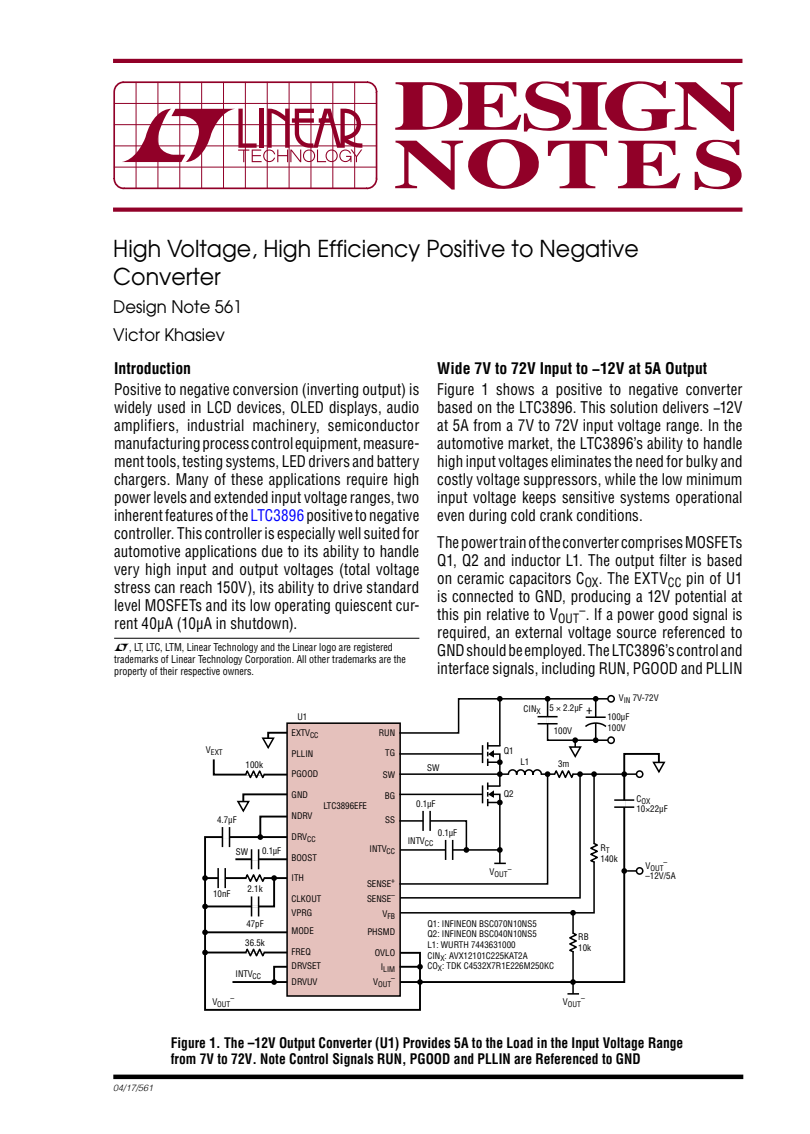
<style>
.page{position:relative;width:810px;height:1134px;background:#fff}
.page>*{position:absolute;margin:0;border:0;box-sizing:border-box;transform-origin:0 0}
.t1{font:23.25px/28px "Avant Garde";color:#000;scale:.95 1}
.t2{font:17.25px/28px "Avant Garde";color:#000;scale:.95 1}
.t3{font:15.75px/18px "Linear Helv Cond";letter-spacing:.005em;color:#000;text-align:justify;scale:.95 1}
.t4{font:700 15.75px "Linear Helv Cond";color:#000}
.t5{font:700 14.25px/15.8px "Linear Helv Cond";color:#000;scale:.95 1}
.t6{font:12.75px "Linear Helv Cond";color:#000}
.t7{font:10.5px/12px "Linear Helv Cond";color:#000;scale:.95 1}
.t8{font:italic 300 9px "Helvetica";color:#000}
.t9{font:8.85px/10.6px "Linear Helv Cond";color:#000}
.t10{font:7.65px "Linear Helv Cond";color:#000}
.s1{color:#00f}
</style>
<div class="page">
<hr style="left:113px;top:1075px;width:630px;height:4px;background:#000">
<hr style="left:113px;top:59px;width:629px;height:4px;background:#910028">
<svg style="left:113px;top:208px;width:629px;height:4px;fill:#910028"></svg>
<svg style="left:113px;top:81px;width:265px;height:109px"></svg>
<hr style="left:354px;top:82px;width:1px;height:106px;background:#910028">
<hr style="left:333px;top:82px;width:1px;height:106px;background:#910028">
<hr style="left:311px;top:82px;width:1px;height:106px;background:#910028">
<hr style="left:289px;top:82px;width:1px;height:106px;background:#910028">
<hr style="left:267px;top:82px;width:1px;height:106px;background:#910028">
<hr style="left:245px;top:82px;width:1px;height:106px;background:#910028">
<hr style="left:223px;top:82px;width:1px;height:106px;background:#910028">
<hr style="left:201px;top:82px;width:1px;height:106px;background:#910028">
<hr style="left:180px;top:82px;width:1px;height:106px;background:#910028">
<hr style="left:158px;top:82px;width:1px;height:106px;background:#910028">
<hr style="left:136px;top:82px;width:1px;height:106px;background:#910028">
<hr style="left:114px;top:103px;width:263px;height:1px;background:#910028">
<hr style="left:114px;top:124px;width:263px;height:1px;background:#910028">
<hr style="left:114px;top:146px;width:263px;height:1px;background:#910028">
<hr style="left:114px;top:167px;width:263px;height:1px;background:#910028">
<svg style="left:395px;top:81px;width:347px;height:109px"></svg>
<div style="left:287px;top:723px;width:113px;height:273px;background:#e5c1bc"></div>
<svg style="left:212px;top:757px;width:76px;height:21px"></svg>
<svg style="left:661px;top:762px;width:5px;height:8px"></svg>
<hr style="left:572px;top:914px;width:2px;height:80px;background:#000">
<svg style="left:203px;top:916px;width:219px;height:95px"></svg>
<div style="left:607px;top:736px;width:8px;height:8px;border:2px solid #000;border-radius:50%"></div>
<div style="left:607px;top:695px;width:8px;height:8px;border:2px solid #000;border-radius:50%"></div>
<svg style="left:398px;top:753px;width:263px;height:231px"></svg>
<hr style="left:400px;top:966px;width:20px;height:2px;background:#000">
<svg style="left:262px;top:731px;width:26px;height:18px"></svg>
<hr style="left:206px;top:931px;width:81px;height:2px;background:#000">
<hr style="left:206px;top:952px;width:81px;height:1px;background:#000">
<hr style="left:232px;top:981px;width:55px;height:2px;background:#000">
<svg style="left:271px;top:965px;width:18px;height:20px"></svg>
<svg style="left:202px;top:792px;width:86px;height:124px"></svg>
<svg style="left:245px;top:948px;width:20px;height:9px"></svg>
<svg style="left:623px;top:801px;width:3px;height:5px"></svg>
<hr style="left:614px;top:799px;width:20px;height:2px;background:#000">
<hr style="left:614px;top:806px;width:20px;height:2px;background:#000">
<svg style="left:569px;top:932px;width:8px;height:21px"></svg>
<svg style="left:567px;top:993px;width:12px;height:2px"></svg>
<hr style="left:114px;top:638px;width:305px;height:1px;background:#000">
<svg style="left:646px;top:808px;width:4px;height:4px"></svg>
<svg style="left:398px;top:696px;width:216px;height:220px"></svg>
<h1 class="t1" style="left:113px;top:234px;width:555px">High Voltage, High Efficiency Positive to Negative<br>Converter</h1>
<p class="t2" style="left:113px;top:293px;width:137px">Design Note 561<br>Victor Khasiev</p>
<p class="t4" style="left:114px;top:358px;width:79px">Introduction</p>
<p class="t3" style="left:114px;top:380px;width:323px">Positive to negative conversion (inverting output) is widely used in LCD devices, OLED displays, audio amplifiers, industrial machinery, semiconductor manufacturing process control equipment, measure&shy;ment tools, testing systems, LED drivers and battery chargers. Many of these applications require high power levels and extended input voltage ranges, two inherent features of the <span class="s1">LTC3896</span> positive to negative controller. This controller is especially well suited for automotive applications due to its ability to handle very high input and output voltages (total voltage stress can reach 150V), its ability to drive standard level MOSFETs and its low operating quiescent cur&shy;rent 40µA (10µA in shutdown).</p>
<p class="t7" style="left:114px;top:641px;width:309px;text-indent:15px">, LT, LTC, LTM, Linear Technology and the Linear logo are registered trademarks of Linear Technology Corporation. All other trademarks are the property of their respective owners.</p>
<p class="t4" style="left:437px;top:358px;width:271px">Wide 7V to 72V Input to −12V at 5A Output</p>
<p class="t3" style="left:437px;top:380px;width:323px">Figure 1 shows a positive to negative converter based on the LTC3896. This solution delivers −12V at 5A from a 7V to 72V input voltage range. In the automotive market, the LTC3896’s ability to handle high input voltages eliminates the need for bulky and costly voltage suppressors, while the low minimum input voltage keeps sensitive systems operational even during cold crank conditions.</p>
<p class="t3" style="left:437px;top:533px;width:323px">The power train of the converter comprises MOSFETs Q1, Q2 and inductor L1. The output filter is based on ceramic capacitors C<sub>OX</sub>. The EXTV<sub>CC</sub> pin of U1 is connected to GND, producing a 12V potential at this pin relative to V<sub>OUT</sub><sup>–</sup>. If a power good signal is required, an external voltage source referenced to GND should be employed. The LTC3896’s control and interface signals, including RUN, PGOOD and PLLIN</p>
<p class="t10" style="left:206px;top:747px;width:18px"><sup>V</sup>EXT</p>
<p class="t9" style="left:246px;top:759px;width:19px">100k</p>
<p class="t9" style="left:217px;top:815px;width:21px">4.7µF</p>
<p class="t9" style="left:236px;top:847px;width:14px">SW</p>
<p class="t9" style="left:262px;top:845px;width:21px">0.1µF</p>
<p class="t9" style="left:213px;top:888px;width:19px">10nF</p>
<p class="t9" style="left:248px;top:883px;width:17px">2.1k</p>
<p class="t9" style="left:246px;top:918px;width:19px">47pF</p>
<p class="t9" style="left:245px;top:938px;width:21px">36.5k</p>
<p class="t9" style="left:236px;top:969px;width:27px">INTV<sub>CC</sub></p>
<p class="t10" style="left:212px;top:999px;width:20px"><sup>V</sup>OUT</p>
<p class="t10" style="left:230px;top:993px;width:5px">–</p>
<p class="t9" style="left:298px;top:711px;width:11px">U1</p>
<p class="t9" style="left:292px;top:727px;width:29px">EXTV<sub>CC</sub></p>
<p class="t9" style="left:379px;top:727px;width:18px">RUN</p>
<p class="t9" style="left:385px;top:748px;width:11px">TG</p>
<p class="t9" style="left:383px;top:769px;width:14px">SW</p>
<p class="t9" style="left:385px;top:790px;width:12px">BG</p>
<p class="t9" style="left:385px;top:815px;width:11px">SS</p>
<p class="t9" style="left:370px;top:844px;width:27px">INTV<sub>CC</sub></p>
<p class="t9" style="left:292px;top:748px;width:23px">PLLIN</p>
<p class="t9" style="left:292px;top:768px;width:28px">PGOOD</p>
<p class="t9" style="left:292px;top:789px;width:18px">GND</p>
<p class="t9" style="left:292px;top:810px;width:22px">NDRV</p>
<p class="t9" style="left:324px;top:801px;width:45px">LTC3896EFE</p>
<p class="t9" style="left:292px;top:831px;width:26px">DRV<sub>CC</sub></p>
<p class="t9" style="left:292px;top:852px;width:27px">BOOST</p>
<p class="t9" style="left:292px;top:892px;width:31px;line-height:14px">CLKOUT<br>VPRG</p>
<p class="t9" style="left:292px;top:925px;width:24px">MODE</p>
<p class="t9" style="left:292px;top:958px;width:31px;line-height:15.9px">DRVSET<br>DRVUV</p>
<p class="t9" style="left:292px;top:872px;width:14px">ITH</p>
<p class="t9" style="left:367px;top:876px;width:30px;line-height:15.1px">SENSE<sup>+<br></sup>SENSE<sup>–</sup></p>
<p class="t10" style="left:383px;top:911px;width:14px"><sup>V</sup>FB</p>
<p class="t9" style="left:367px;top:927px;width:29px">PHSMD</p>
<p class="t9" style="left:375px;top:947px;width:22px">OVLO</p>
<p class="t10" style="left:381px;top:964px;width:16px"><sup>I</sup>LIM</p>
<p class="t9" style="left:292px;top:946px;width:21px">FREQ</p>
<p class="t10" style="left:373px;top:979px;width:20px"><sup>V</sup>OUT</p>
<p class="t10" style="left:391px;top:973px;width:5px">–</p>
<p class="t9" style="left:427px;top:762px;width:14px">SW</p>
<p class="t9" style="left:416px;top:799px;width:21px">0.1µF</p>
<p class="t9" style="left:438px;top:827px;width:21px">0.1µF</p>
<p class="t9" style="left:408px;top:835px;width:27px">INTV<sub>CC</sub></p>
<p class="t9" style="left:524px;top:704px;width:19px">CIN<sub>X</sub></p>
<p class="t9" style="left:504px;top:746px;width:11px">Q1</p>
<p class="t9" style="left:520px;top:756px;width:10px">L1</p>
<p class="t9" style="left:504px;top:788px;width:11px">Q2</p>
<p class="t9" style="left:549px;top:703px;width:35px">5 2.2µF</p>
<p class="t6" style="left:586px;top:701px;width:8px">+</p>
<p class="t9" style="left:554px;top:725px;width:20px">100V</p>
<p class="t9" style="left:558px;top:759px;width:13px">3m</p>
<p class="t9" style="left:619px;top:692px;width:41px">V<sub>IN</sub> 7V-72V</p>
<p class="t9" style="left:608px;top:712px;width:23px">100µF<br>100V</p>
<p class="t10" style="left:636px;top:796px;width:15px"><sup>C</sup>OX</p>
<p class="t9" style="left:636px;top:804px;width:33px">10 22µF</p>
<p class="t10" style="left:490px;top:870px;width:20px"><sup>V</sup>OUT</p>
<p class="t10" style="left:508px;top:864px;width:5px">–</p>
<p class="t9" style="left:600px;top:843px;width:19px">R<sub>T<br></sub>140k</p>
<p class="t10" style="left:646px;top:863px;width:20px"><sup>V</sup>OUT</p>
<p class="t10" style="left:664px;top:857px;width:5px">–</p>
<p class="t9" style="left:646px;top:871px;width:32px">–12V/5A</p>
<p class="t9" style="left:427px;top:918px;width:128px">Q1: INFINEON BSC070N10NS5<br>Q2: INFINEON BSC040N10NS5<br>L1: WURTH 7443631000<br>CIN<sub>X</sub>: AVX12101C225KAT2A<br>CO<sub>X</sub>: TDK C4532X7R1E226M250KC</p>
<p class="t9" style="left:578px;top:932px;width:14px">RB<br>10k</p>
<p class="t10" style="left:563px;top:999px;width:20px"><sup>V</sup>OUT</p>
<p class="t10" style="left:581px;top:993px;width:5px">–</p>
<p class="t8" style="left:113px;top:1080px;width:42px">04/17/561</p>
<p class="t5" style="left:171px;top:1035px;width:541px">Figure 1. The –12V Output Converter (U1) Provides 5A to the Load in the Input Voltage Range from 7V to 72V. Note Control Signals RUN, PGOOD and PLLIN are Referenced to GND</p>
</div>
